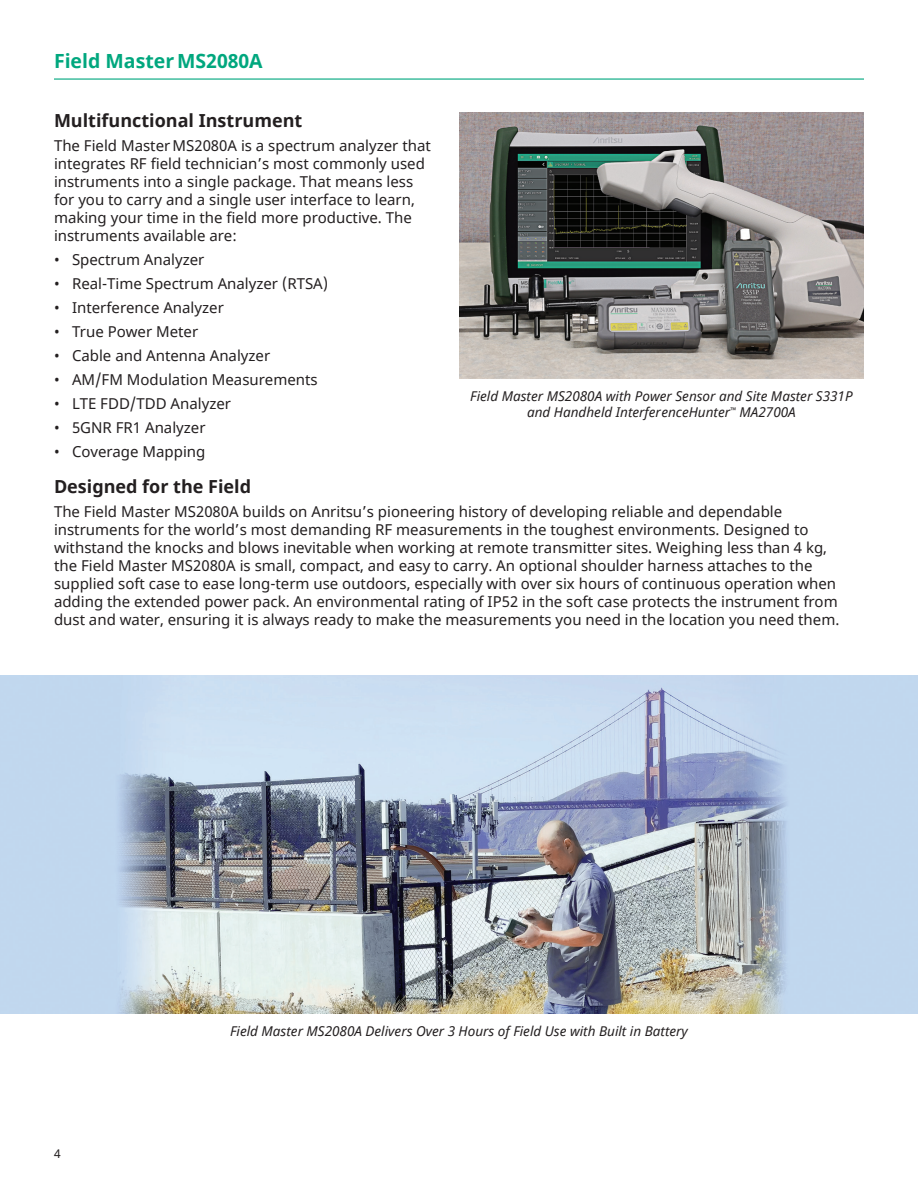
<style>
.page{position:relative;width:918px;height:1188px;background:#fff}
.page>*{position:absolute;margin:0;border:0;box-sizing:border-box;transform-origin:0 0}
.t1{font:700 19.5px "Noto Sans";color:#00a77e}
.t2{font:700 18px "Noto Sans";color:#231f20}
.t3{font:15px/18px "Noto Sans";color:#231f20}
.t4{font:italic 13.5px/16.5px "Noto Sans";color:#231f20;text-align:center}
.t5{font:12px "Noto Sans";color:#231f20}
</style>
<div class="page">
<hr style="left:54px;top:78px;width:810px;height:2px;background:#00a77e">
<img style="left:459px;top:112px;width:405px;height:266px">
<img style="left:0;top:675px;width:918px;height:338px">
<h1 class="t1" style="left:54px;top:47px;width:210px">Field MasterMS2080A</h1>
<p class="t2" style="left:54px;top:108px;width:250px">Multifunctional Instrument</p>
<p class="t3" style="left:54px;top:137px;width:378px">The Field Master MS2080A is a spectrum analyzer that integrates RF field technician’s most commonly used instruments into a single package. That means less for you to carry and a single user interface to learn, making your time in the field more productive. The instruments available are:</p>
<p class="t3" style="left:54px;top:251px;width:152px">• Spectrum Analyzer</p>
<p class="t3" style="left:54px;top:275px;width:276px">• Real-Time Spectrum Analyzer (RTSA)</p>
<p class="t3" style="left:54px;top:299px;width:171px">• Interference Analyzer</p>
<p class="t3" style="left:54px;top:323px;width:146px">• True Power Meter</p>
<p class="t3" style="left:54px;top:347px;width:218px">• Cable and Antenna Analyzer</p>
<p class="t3" style="left:54px;top:371px;width:265px">• AM/FM Modulation Measurements</p>
<p class="t3" style="left:54px;top:395px;width:179px">• LTE FDD/TDD Analyzer</p>
<p class="t3" style="left:54px;top:419px;width:153px">• 5GNR FR1 Analyzer</p>
<p class="t3" style="left:54px;top:443px;width:153px">• Coverage Mapping</p>
<p class="t2" style="left:54px;top:474px;width:199px">Designed for the Field</p>
<p class="t3" style="left:54px;top:503px;width:787px">The Field Master MS2080A builds on Anritsu’s pioneering history of developing reliable and dependable instruments for the world’s most demanding RF measurements in the toughest environments. Designed to withstand the knocks and blows inevitable when working at remote transmitter sites. Weighing less than 4 kg, the Field Master MS2080A is small, compact, and easy to carry. An optional shoulder harness attaches to the supplied soft case to ease long-term use outdoors, especially with over six hours of continuous operation when adding the extended power pack. An environmental rating of IP52 in the soft case protects the instrument from dust and water, ensuring it is always ready to make the measurements you need in the location you need them.</p>
<p class="t4" style="left:470px;top:387px;width:384px">Field Master MS2080A with Power Sensor and Site Master S331P and Handheld InterferenceHunter<sup>™</sup> MA2700A</p>
<p class="t5" style="left:54px;top:1146px;width:8px">4</p>
<p class="t4" style="left:230px;top:1023px;width:459px">Field Master MS2080A Delivers Over 3 Hours of Field Use with Built in Battery</p>
</div>
